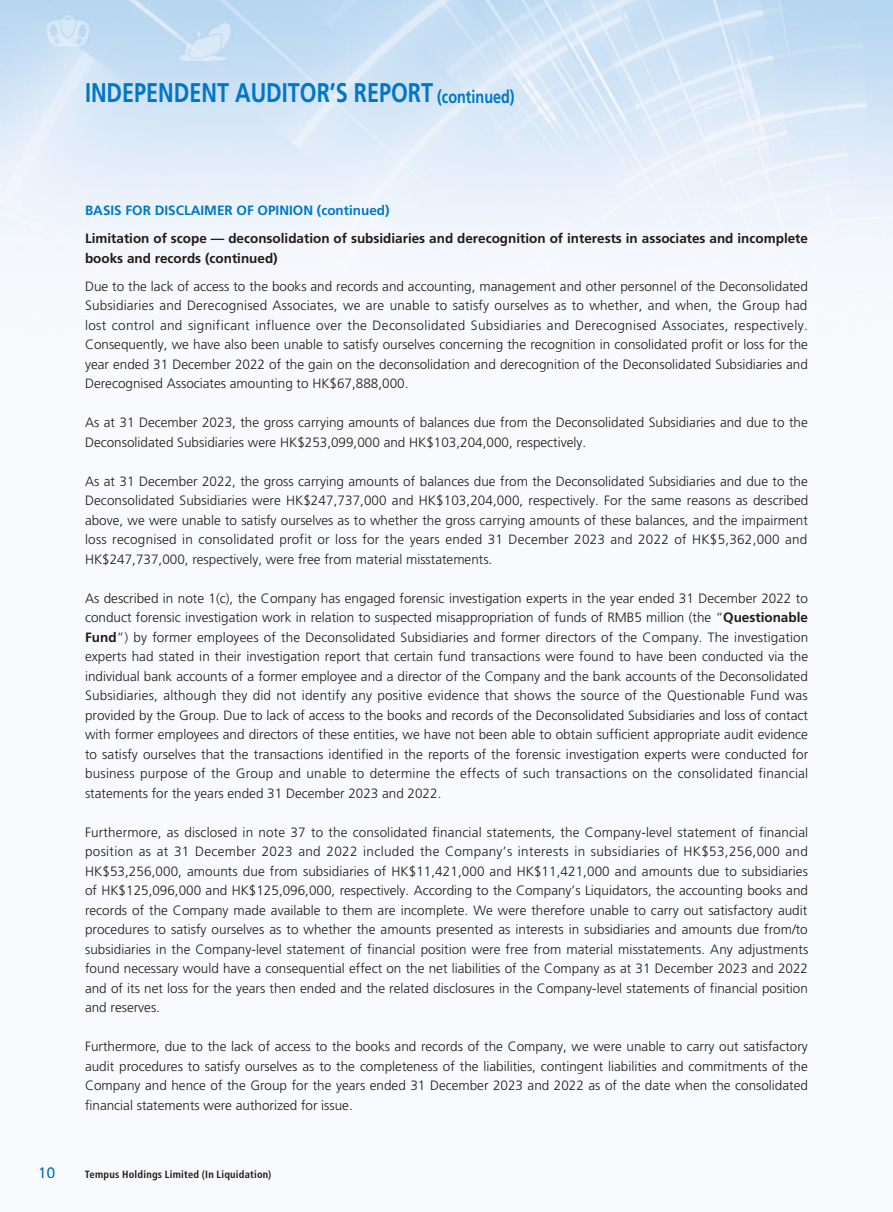
<style>
.page{position:relative;width:893px;height:1212px;background:#fff}
.page>*{position:absolute;margin:0;border:0;box-sizing:border-box;transform-origin:0 0}
.t1{font:700 27px "Frutiger LT Std";color:#0076c8;scale:.8 1}
.t2{font:700 18px "Frutiger LT Std";color:#0076c8;scale:.8 1}
.t3{font:300 15px "Frutiger LT Std";color:#0076c8}
.t4{font:300 13.5px/19.5px "Frutiger LT Std";color:#231916;text-align:justify}
.t5{font:700 13.5px/19.5px "Frutiger LT Std";color:#231916}
.t6{font:700 13.5px "Frutiger LT Std";color:#0076c8}
.t7{font:700 condensed 10.5px "Frutiger LT Std";letter-spacing:.025em;color:#231916}
.s1{font-weight:700}
</style>
<div class="page">
<img style="left:0;top:0;width:893px;height:304px">
<h1 class="t1" style="left:85px;top:76px;width:437px">INDEPENDENT AUDITOR S’ REPORT</h1>
<h2 class="t2" style="left:437px;top:86px;width:98px">(continued(</h2>
<p class="t3" style="left:38px;top:1164px;width:18px">10</p>
<p class="t6" style="left:85px;top:203px;width:306px">BASIS FOR DISCLAIMER OF OPINION (continued(</p>
<p class="t5" style="left:85px;top:229px;width:724px">Limitation of scope — deconsolidation of subsidiaries and derecognition of interests in associates and incomplete books and records (continued(</p>
<p class="t4" style="left:85px;top:277px;width:724px">Due to the lack of access to the books and records and accounting, management and other personnel of the Deconsolidated Subsidiaries and Derecognised Associates, we are unable to satisfy ourselves as to whether, and when, the Group had lost control and significant influence over the Deconsolidated Subsidiaries and Derecognised Associates, respectively.<br>Consequently, we have also been unable to satisfy ourselves concerning the recognition in consolidated profit or loss for the year ended 31 December 2022 of the gain on the deconsolidation and derecognition of the Deconsolidated Subsidiaries and Derecognised Associates amounting to HK$67,888,000.</p>
<p class="t4" style="left:85px;top:413px;width:724px">As at 31 December 2023, the gross carrying amounts of balances due from the Deconsolidated Subsidiaries and due to the<br>Deconsolidated Subsidiaries were HK$253,099,000 and HK$103,204,000, respectively.</p>
<p class="t4" style="left:85px;top:472px;width:725px">As at 31 December 2022, the gross carrying amounts of balances due from the Deconsolidated Subsidiaries and due to the Deconsolidated Subsidiaries were HK$247,737,000 and HK$103,204,000, respectively. For the same reasons as described above, we were unable to satisfy ourselves as to whether the gross carrying amounts of these balances, and the impairment loss recognised in consolidated profit or loss for the years ended 31 December 2023 and 2022 of HK$5,362,000 and HK$247,737,000, respectively, were free from material misstatements.</p>
<p class="t4" style="left:85px;top:589px;width:725px">As described in note , )c(1 the Company has engaged forensic investigation experts in the year ended 31 December 2022 to conduct forensic investigation work in relation to suspected misappropriation of funds of RMB5 million (the “<span class="s1">Questionable Fund</span>”) by former employees of the Deconsolidated Subsidiaries and former directors of the Company. The investigation experts had stated in their investigation report that certain fund transactions were found to have been conducted via the individual bank accounts of a former employee and a director of the Company and the bank accounts of the Deconsolidated Subsidiaries, although they did not identify any positive evidence that shows the source of the Questionable Fund was provided by the Group. Due to lack of access to the books and records of the Deconsolidated Subsidiaries and loss of contact with former employees and directors of these entities, we have not been able to obtain sufficient appropriate audit evidence to satisfy ourselves that the transactions identified in the reports of the forensic investigation experts were conducted for business purpose of the Group and unable to determine the effects of such transactions on the consolidated financial statements for the years ended 31 December 2023 and 2022.</p>
<p class="t4" style="left:85px;top:822px;width:725px">Furthermore, as disclosed in note 37 to the consolidated financial statements, the Company-level statement of financial position as at 31 December 2023 and 2022 included the Company s’ interests in subsidiaries of HK$53,256,000 and HK$53,256,000, amounts due from subsidiaries of HK$11,421,000 and HK$11,421,000 and amounts due to subsidiaries of HK$125,096,000 and HK$125,096,000, respectively. According to the Company s’ Liquidators, the accounting books and records of the Company made available to them are incomplete. We were therefore unable to carry out satisfactory audit procedures to satisfy ourselves as to whether the amounts presented as interests in subsidiaries and amounts due from/to subsidiaries in the Company-level statement of financial position were free from material misstatements. Any adjustments found necessary would have a consequential effect on the net liabilities of the Company as at 31 December 2023 and 2022 and of its net loss for the years then ended and the related disclosures in the Company-level statements of financial position and reserves.</p>
<p class="t4" style="left:85px;top:1037px;width:724px">Furthermore, due to the lack of access to the books and records of the Company, we were unable to carry out satisfactory audit procedures to satisfy ourselves as to the completeness of the liabilities, contingent liabilities and commitments of the Company and hence of the Group for the years ended 31 December 2023 and 2022 as of the date when the consolidated financial statements were authorized for issue.</p>
<p class="t7" style="left:85px;top:1168px;width:188px">Tempus Holdings Limited (In Liquidation(</p>
</div>
